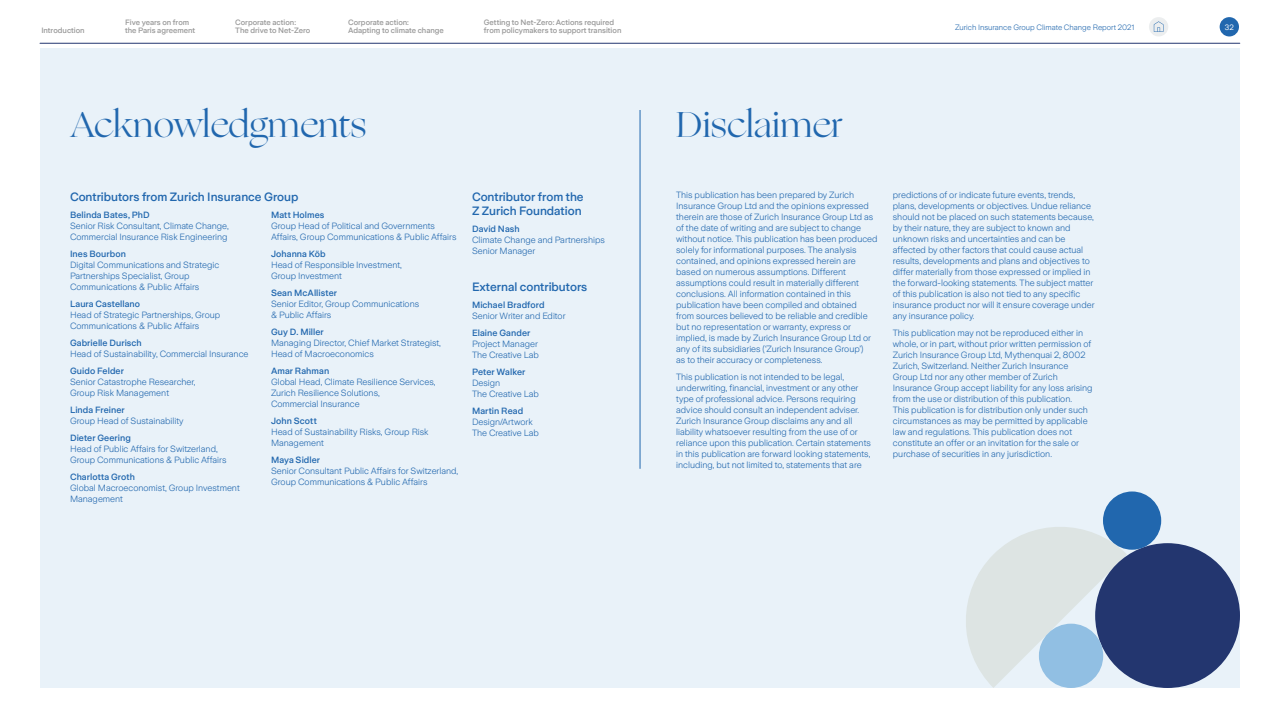
<style>
.page{position:relative;width:1280px;height:720px;background:#fff}
.page>*{position:absolute;margin:0;border:0;box-sizing:border-box;transform-origin:0 0}
._36_38{font:36px "Ogg";color:#2167ae}
._12_14_subhead{font:500 12px/14px "Zurich Sans";color:#2167ae}
._9_11_blue{font:300 9px/11px "Zurich Sans";color:#2167ae}
.t1{font:500 7.7px/8.3px "Zurich Sans";color:#999}
.t2{font:300 7.7px "Zurich Sans";color:#2167ae}
.t3{font:7.7px "Zurich Sans";color:#fff}
.s1{font-weight:500}
</style>
<div class="page">
<hr style="left:40px;top:43px;width:1200px;height:1px;background:#23366f">
<div style="left:1220px;top:17px;width:19px;height:19px;background:#2167ae;border-radius:50%"></div>
<div style="left:1149px;top:17px;width:19px;height:19px;background:#eceeef;border-radius:50%"></div>
<svg style="left:1154px;top:21px;width:9px;height:11px"></svg>
<div style="left:40px;top:48px;width:1200px;height:640px;background:#e9f2f9"></div>
<svg style="left:966px;top:526px;width:161px;height:162px"></svg>
<div style="left:1095px;top:543px;width:145px;height:145px;background:#23366f;border-radius:50%"></div>
<div style="left:1039px;top:624px;width:64px;height:64px;background:#91bfe3;border-radius:50%"></div>
<div style="left:1103px;top:491px;width:58px;height:59px;background:#2167ae;border-radius:50%"></div>
<hr style="left:640px;top:110px;width:1px;height:359px;background:#2167ae">
<p class="t1" style="left:41px;top:27px;width:45px">Introduction</p>
<p class="t1" style="left:125px;top:18px;width:72px">Five years on from the Paris agreement</p>
<p class="t1" style="left:235px;top:18px;width:77px">Corporate action:<br>The drive to Net-Zero</p>
<p class="t1" style="left:348px;top:18px;width:97px">Corporate action:<br>Adapting to climate change</p>
<p class="t1" style="left:484px;top:18px;width:139px">Getting to Net-Zero: Actions required from policymakers to support transition</p>
<p class="t2" style="left:955px;top:23px;width:181px">Zurich Insurance Group Climate Change Report 2021</p>
<p class="t3" style="left:1225px;top:23px;width:11px">32</p>
<p class="_36_38" style="left:70px;top:101px;width:298px">Acknowledgments</p>
<p class="_36_38" style="left:676px;top:101px;width:168px">Disclaimer</p>
<p class="_12_14_subhead" style="left:70px;top:190px;width:230px">Contributors from Zurich Insurance Group</p>
<p class="_9_11_blue" style="left:70px;top:209px;width:160px"><span class="s1">Belinda Bates, PhD<br></span>Senior Risk Consultant, Climate Change,<br>Commercial Insurance Risk Engineering</p>
<p class="_9_11_blue" style="left:70px;top:248px;width:151px"><span class="s1">Ines Bourbon<br></span>Digital Communications and Strategic<br>Partnerships Specialist, Group<br>Communications &amp; Public Affairs</p>
<p class="_9_11_blue" style="left:70px;top:298px;width:152px"><span class="s1">Laura Castellano<br></span>Head of Strategic Partnerships, Group<br>Communications &amp; Public Affairs</p>
<p class="_9_11_blue" style="left:70px;top:337px;width:180px"><span class="s1">Gabrielle Durisch<br></span>Head of Sustainability, Commercial Insurance</p>
<p class="_9_11_blue" style="left:70px;top:365px;width:127px"><span class="s1">Guido Felder<br></span>Senior Catastrophe Researcher,<br>Group Risk Management</p>
<p class="_9_11_blue" style="left:70px;top:404px;width:115px"><span class="s1">Linda Freiner<br></span>Group Head of Sustainability</p>
<p class="_9_11_blue" style="left:70px;top:432px;width:158px"><span class="s1">Dieter Geering<br></span>Head of Public Affairs for Switzerland,<br>Group Communications &amp; Public Affairs</p>
<p class="_9_11_blue" style="left:70px;top:471px;width:171px"><span class="s1">Charlotta Groth<br></span>Global Macroeconomist, Group Investment<br>Management</p>
<p class="_9_11_blue" style="left:271px;top:209px;width:187px"><span class="s1">Matt Holmes<br></span>Group Head of Political and Governments<br>Affairs, Group Communications &amp; Public Affairs</p>
<p class="_9_11_blue" style="left:271px;top:248px;width:132px"><span class="s1">Johanna Köb<br></span>Head of Responsible Investment,<br>Group Investment</p>
<p class="_9_11_blue" style="left:271px;top:287px;width:150px"><span class="s1">Sean McAllister<br></span>Senior Editor, Group Communications &amp; Public Affairs</p>
<p class="_9_11_blue" style="left:271px;top:326px;width:171px"><span class="s1">Guy D. Miller<br></span>Managing Director, Chief Market Strategist,<br>Head of Macroeconomics</p>
<p class="_9_11_blue" style="left:271px;top:365px;width:166px"><span class="s1">Amar Rahman<br></span>Global Head, Climate Resilience Services,<br>Zurich Resilience Solutions,<br>Commercial Insurance</p>
<p class="_9_11_blue" style="left:271px;top:415px;width:159px"><span class="s1">John Scott<br></span>Head of Sustainability Risks, Group Risk<br>Management</p>
<p class="_9_11_blue" style="left:271px;top:454px;width:189px"><span class="s1">Maya Sidler<br></span>Senior Consultant Public Affairs for Switzerland,<br>Group Communications &amp; Public Affairs</p>
<p class="_12_14_subhead" style="left:472px;top:190px;width:113px">Contributor from the<br>Z Zurich Foundation</p>
<p class="_9_11_blue" style="left:472px;top:223px;width:134px"><span class="s1">David Nash<br></span>Climate Change and Partnerships<br>Senior Manager</p>
<p class="_12_14_subhead" style="left:472px;top:280px;width:117px">External contributors</p>
<p class="_9_11_blue" style="left:472px;top:299px;width:95px"><span class="s1">Michael Bradford<br></span>Senior Writer and Editor</p>
<p class="_9_11_blue" style="left:472px;top:327px;width:68px"><span class="s1">Elaine Gander<br></span>Project Manager<br>The Creative Lab</p>
<p class="_9_11_blue" style="left:472px;top:366px;width:68px"><span class="s1">Peter Walker<br></span>Design<br>The Creative Lab</p>
<p class="_9_11_blue" style="left:472px;top:405px;width:68px"><span class="s1">Martin Read<br></span>Design/Artwork<br>The Creative Lab</p>
<p class="_9_11_blue" style="left:676px;top:190px;width:203px">This publication has been prepared by Zurich Insurance Group Ltd and the opinions expressed therein are those of Zurich Insurance Group Ltd as of the date of writing and are subject to change without notice. This publication has been produced solely for informational purposes. The analysis contained, and opinions expressed herein are based on numerous assumptions. Different assumptions could result in materially different conclusions. All information contained in this publication have been compiled and obtained<br>from sources believed to be reliable and credible but no representation or warranty, express or implied, is made by Zurich Insurance Group Ltd or any of its subsidiaries (‘Zurich Insurance Group’)<br>as to their accuracy or completeness.</p>
<p class="_9_11_blue" style="left:676px;top:372px;width:196px">This publication is not intended to be legal, underwriting, financial, investment or any other type of professional advice. Persons requiring advice should consult an independent adviser.<br>Zurich Insurance Group disclaims any and all liability whatsoever resulting from the use of or reliance upon this publication. Certain statements in this publication are forward looking statements, including, but not limited to, statements that are</p>
<p class="_9_11_blue" style="left:893px;top:190px;width:203px">predictions of or indicate future events, trends, plans, developments or objectives. Undue reliance should not be placed on such statements because, by their nature, they are subject to known and unknown risks and uncertainties and can be affected by other factors that could cause actual results, developments and plans and objectives to differ materially from those expressed or implied in the forward-looking statements. The subject matter of this publication is also not tied to any specific insurance product nor will it ensure coverage under any insurance policy.</p>
<p class="_9_11_blue" style="left:893px;top:328px;width:201px">This publication may not be reproduced either in whole, or in part, without prior written permission of Zurich Insurance Group Ltd, Mythenquai 2, 8002<br>Zurich, Switzerland. Neither Zurich Insurance Group Ltd nor any other member of Zurich Insurance Group accept liability for any loss arising from the use or distribution of this publication.<br>This publication is for distribution only under such circumstances as may be permitted by applicable law and regulations. This publication does not constitute an offer or an invitation for the sale or purchase of securities in any jurisdiction.</p>
</div>
